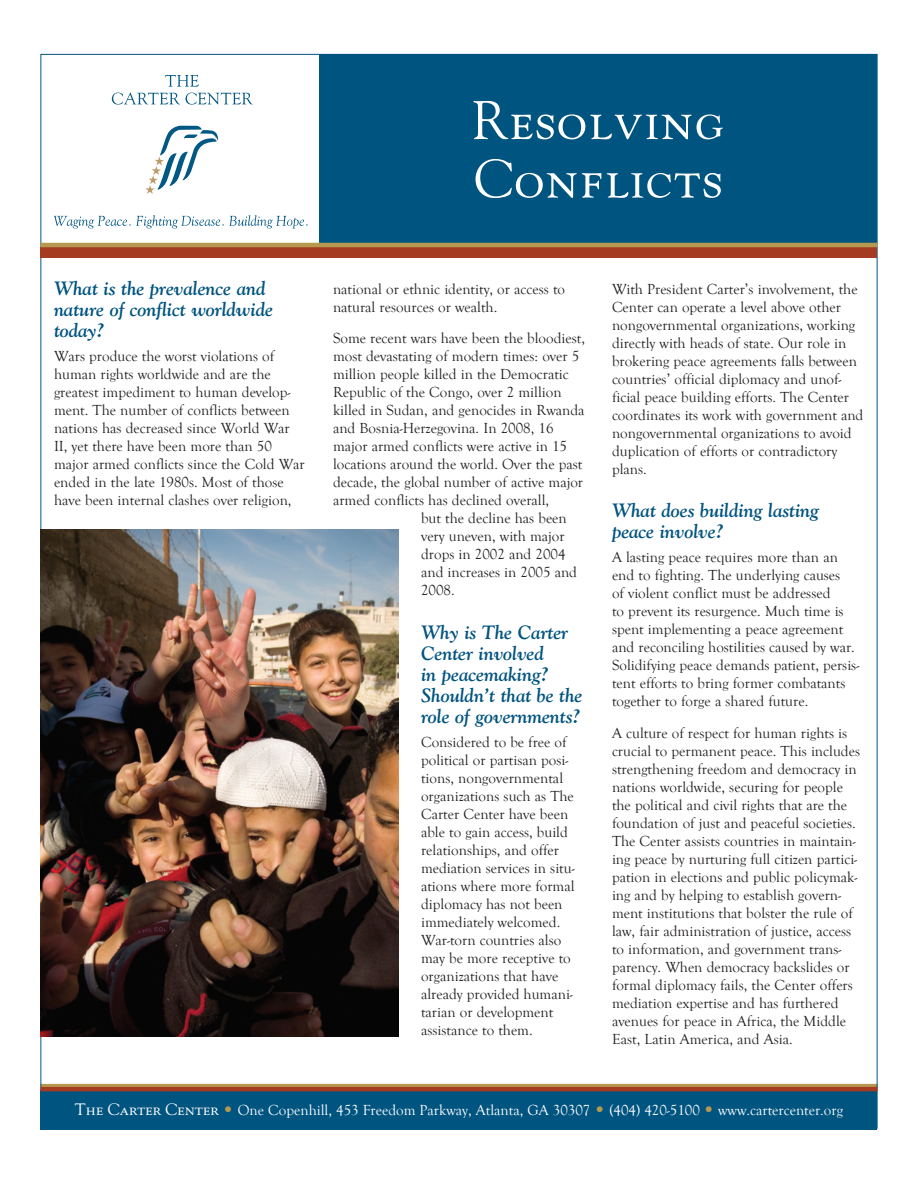
<style>
.page{position:relative;width:918px;height:1188px;background:#fff}
.page>*{position:absolute;margin:0;border:0;box-sizing:border-box;transform-origin:0 0}
.Fact_Sheet_head{font:54px/58.5px "Goudy SC";letter-spacing:.02em;color:#fff}
.Question2{font:italic 700 19.35px/21px "Goudy Old Style BT";letter-spacing:-.005em;color:#005480}
.Body{font:15px/18px "Goudy Old Style T";color:#231f20}
.Body-2{font:15px "Goudy Old Style T";color:#fff}
.s1{font-family:"Goudy SC";font-size:16.5px}
.s2{font-family:"Goudy SC";font-size:16.5px;color:#b6994e}
</style>
<div class="page">
<div style="left:40px;top:1090px;width:838px;height:40px;background:#005480"></div>
<div style="left:320px;top:54px;width:558px;height:191px;background:#005480"></div>
<svg style="left:145px;top:126px;width:73px;height:68px"></svg>
<svg style="left:112px;top:75px;width:141px;height:30px"></svg>
<svg style="left:54px;top:215px;width:254px;height:14px"></svg>
<div style="left:40px;top:247px;width:838px;height:11px;background:#a53c22"></div>
<svg style="left:40px;top:1084px;width:838px;height:7px;background:#ab6234"></svg>
<hr style="left:40px;top:243px;width:838px;height:4px;background:#b6994e">
<img style="left:40px;top:530px;width:359px;height:507px">
<p class="Fact_Sheet_head" style="left:473px;top:90px;width:253px">Resolving<br>Conflicts</p>
<p class="Question2" style="left:54px;top:277px;width:221px">What is the prevalence and nature of conflict worldwide today?</p>
<p class="Body" style="left:54px;top:347px;width:252px">Wars produce the worst violations of human rights worldwide and are the greatest impediment to human develop&shy;ment. The number of conflicts between nations has decreased since World War II, yet there have been more than 50 major armed conflicts since the Cold War ended in the late 1980s. Most of those have been internal clashes over religion,</p>
<p class="Body" style="left:333px;top:280px;width:234px">national or ethnic identity, or access to natural resources or wealth.</p>
<p class="Body" style="left:333px;top:329px;width:253px">Some recent wars have been the bloodiest,</p>
<p class="Body" style="left:333px;top:347px;width:248px">most devastating of modern times: over 5</p>
<p class="Body" style="left:333px;top:365px;width:237px">million people killed in the Democratic</p>
<p class="Body" style="left:333px;top:383px;width:230px">Republic of the Congo, over 2 million</p>
<p class="Body" style="left:333px;top:401px;width:253px">killed in Sudan, and genocides in Rwanda</p>
<p class="Body" style="left:333px;top:419px;width:222px">and Bosnia-Herzegovina. In 2008, 16</p>
<p class="Body" style="left:333px;top:437px;width:236px">major armed conflicts were active in 15</p>
<p class="Body" style="left:333px;top:455px;width:251px">locations around the world. Over the past</p>
<p class="Body" style="left:333px;top:473px;width:252px">decade, the global number of active major</p>
<p class="Body" style="left:333px;top:491px;width:218px">armed conflicts has declined overall,</p>
<p class="Body" style="left:421px;top:509px;width:147px">but the decline has been</p>
<p class="Body" style="left:421px;top:527px;width:145px">very uneven, with major</p>
<p class="Body" style="left:421px;top:545px;width:146px">drops in 2002 and 2004</p>
<p class="Body" style="left:421px;top:563px;width:158px">and increases in 2005 and</p>
<p class="Body" style="left:421px;top:581px;width:35px">2008.</p>
<p class="Question2" style="left:421px;top:621px;width:163px">Why is The Carter<br>Center involved<br>in peacemaking?<br>Shouldn’t that be the role of governments?</p>
<p class="Body" style="left:421px;top:733px;width:155px">Considered to be free of political or partisan posi&shy;tions, nongovernmental organizations such as The<br>Carter Center have been able to gain access, build relationships, and offer mediation services in situ&shy;ations where more formal diplomacy has not been immediately welcomed.<br>War-torn countries also may be more receptive to organizations that have already provided humani&shy;tarian or development assistance to them.</p>
<p class="Body" style="left:612px;top:280px;width:253px">With President Carter’s involvement, the Center can operate a level above other nongovernmental organizations, working directly with heads of state. Our role in brokering peace agreements falls between countries’ official diplomacy and unof&shy;ficial peace building efforts. The Center coordinates its work with government and nongovernmental organizations to avoid duplication of efforts or contradictory plans.</p>
<p class="Question2" style="left:612px;top:500px;width:209px">What does building lasting peace involve?</p>
<p class="Body" style="left:612px;top:548px;width:249px">A lasting peace requires more than an end to fighting. The underlying causes<br>of violent conflict must be addressed<br>to prevent its resurgence. Much time is spent implementing a peace agreement and reconciling hostilities caused by war.<br>Solidifying peace demands patient, persis&shy;tent efforts to bring former combatants together to forge a shared future.</p>
<p class="Body" style="left:612px;top:724px;width:250px">A culture of respect for human rights is crucial to permanent peace. This includes strengthening freedom and democracy in nations worldwide, securing for people the political and civil rights that are the foundation of just and peaceful societies.<br>The Center assists countries in maintain&shy;ing peace by nurturing full citizen partici&shy;pation in elections and public policymak&shy;ing and by helping to establish govern&shy;ment institutions that bolster the rule of law, fair administration of justice, access to information, and government trans&shy;parency. When democracy backslides or formal diplomacy fails, the Center offers mediation expertise and has furthered avenues for peace in Africa, the Middle East, Latin America, and Asia.</p>
<p class="Body-2" style="left:75px;top:1102px;width:770px"><span class="s1">The Carter Center</span> <span class="s2">•</span> One Copenhill, 453 Freedom Parkway, Atlanta, GA 30307 <span class="s2">•</span> (404) 420-5100 <span class="s2">•</span> www.cartercenter.org</p>
</div>
